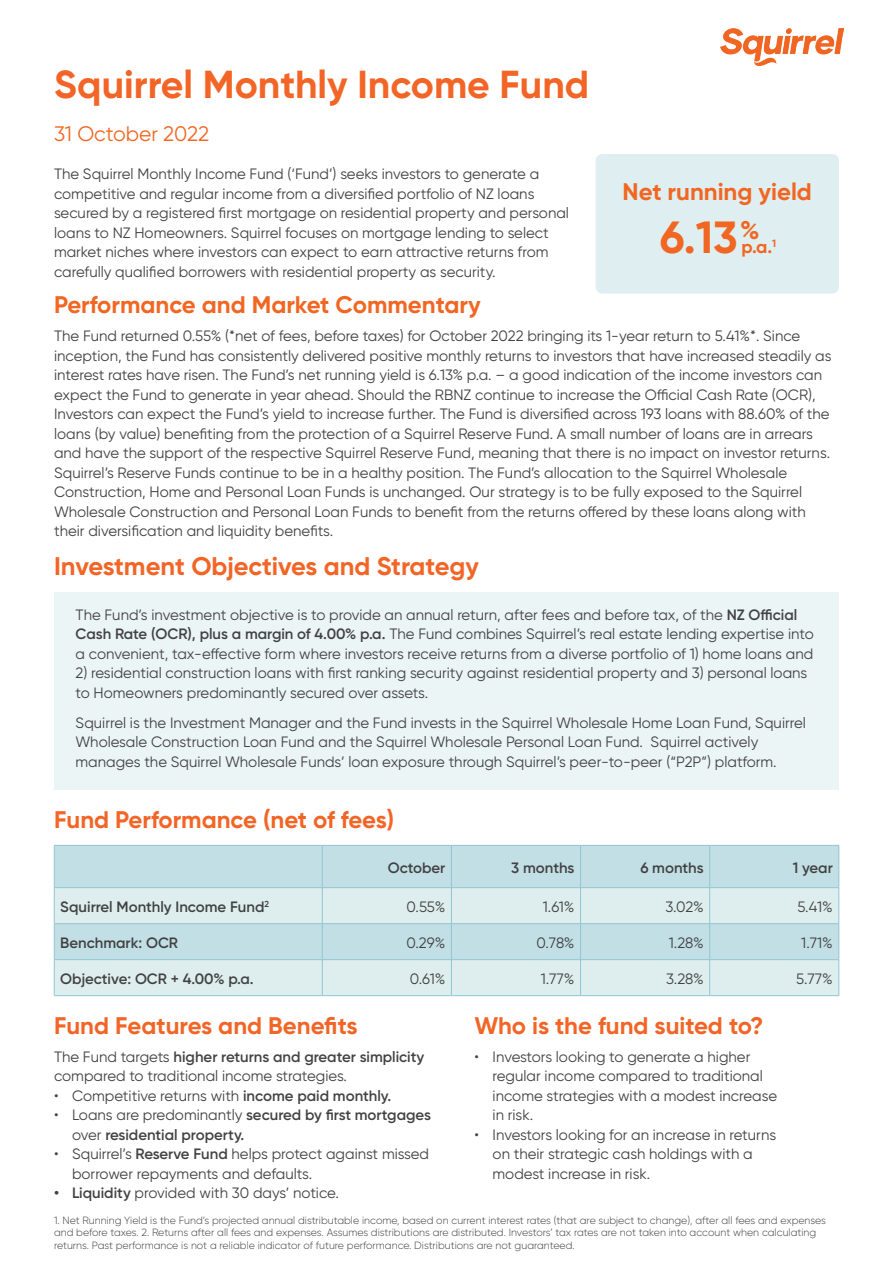
<style>
.page{position:relative;width:893px;height:1263px;background:#fff}
.page>*{position:absolute;margin:0;border:0;box-sizing:border-box;transform-origin:0 0}
.t1{font:700 45px "Gilroy";color:#f16622}
.t2{font:700 39px "Gilroy";color:#f26526}
.t3{font:700 25.5px "Gilroy";letter-spacing:-.005em;color:#f26526}
.t4{font:700 25.5px "Gilroy";color:#f16622}
.t5{font:700 24px "Gilroy";color:#f26526}
.t6{font:700 24px "Gilroy";color:#f16622}
.t7{font:21px "Gilroy";color:#f16622}
.t8{font:700 18px "Gilroy";color:#f16622}
.t9{font:15px/19.5px "Gilroy";color:#424143}
.t10{font:600 15px/19.5px "Gilroy";color:#424143}
.t11{font:15px "Gilroy";letter-spacing:-.01em;color:#414142}
.t12{font:600 15px "Gilroy";color:#414142}
.t13{font:300 10.5px/12.6px "Gilroy";color:#424143}
.t14{font:700 10.5px "Gilroy";color:#f16622}
.s1{font-weight:600}
.s2{font-weight:400}
</style>
<div class="page">
<div style="left:54px;top:592px;width:785px;height:198px;background:#ebf5f5"></div>
<img style="left:721px;top:29px;width:123px;height:36px">
<div style="left:55px;top:846px;width:784px;height:41px;background:#c2dfe5"></div>
<svg style="left:55px;top:888px;width:784px;height:107px;fill:#deeeef"></svg>
<hr style="left:54px;top:888px;width:1px;height:35px;background:#92c5d1">
<hr style="left:322px;top:888px;width:1px;height:35px;background:#92c5d1">
<hr style="left:451px;top:888px;width:1px;height:35px;background:#92c5d1">
<hr style="left:580px;top:888px;width:1px;height:35px;background:#92c5d1">
<hr style="left:709px;top:888px;width:1px;height:35px;background:#92c5d1">
<hr style="left:839px;top:888px;width:1px;height:35px;background:#92c5d1">
<hr style="left:54px;top:923px;width:268px;height:1px;background:#92c5d1">
<hr style="left:54px;top:924px;width:1px;height:35px;background:#92c5d1">
<hr style="left:322px;top:923px;width:129px;height:1px;background:#92c5d1">
<hr style="left:322px;top:924px;width:1px;height:35px;background:#92c5d1">
<hr style="left:451px;top:923px;width:130px;height:1px;background:#92c5d1">
<hr style="left:451px;top:924px;width:1px;height:35px;background:#92c5d1">
<hr style="left:581px;top:923px;width:129px;height:1px;background:#92c5d1">
<hr style="left:580px;top:924px;width:1px;height:35px;background:#92c5d1">
<hr style="left:710px;top:923px;width:129px;height:1px;background:#92c5d1">
<hr style="left:709px;top:924px;width:1px;height:35px;background:#92c5d1">
<hr style="left:839px;top:924px;width:1px;height:35px;background:#92c5d1">
<hr style="left:54px;top:959px;width:268px;height:1px;background:#92c5d1">
<hr style="left:54px;top:960px;width:1px;height:35px;background:#92c5d1">
<hr style="left:322px;top:959px;width:129px;height:1px;background:#92c5d1">
<hr style="left:322px;top:960px;width:1px;height:35px;background:#92c5d1">
<hr style="left:451px;top:959px;width:130px;height:1px;background:#92c5d1">
<hr style="left:451px;top:960px;width:1px;height:35px;background:#92c5d1">
<hr style="left:581px;top:959px;width:129px;height:1px;background:#92c5d1">
<hr style="left:580px;top:960px;width:1px;height:35px;background:#92c5d1">
<hr style="left:710px;top:959px;width:129px;height:1px;background:#92c5d1">
<hr style="left:709px;top:960px;width:1px;height:35px;background:#92c5d1">
<hr style="left:839px;top:960px;width:1px;height:35px;background:#92c5d1">
<hr style="left:54px;top:995px;width:268px;height:1px;background:#92c5d1">
<hr style="left:322px;top:995px;width:129px;height:1px;background:#92c5d1">
<hr style="left:451px;top:995px;width:130px;height:1px;background:#92c5d1">
<hr style="left:581px;top:995px;width:129px;height:1px;background:#92c5d1">
<hr style="left:710px;top:995px;width:129px;height:1px;background:#92c5d1">
<hr style="left:54px;top:845px;width:268px;height:1px;background:#92c5d1">
<hr style="left:54px;top:845px;width:1px;height:42px;background:#92c5d1">
<hr style="left:322px;top:845px;width:129px;height:1px;background:#92c5d1">
<hr style="left:322px;top:845px;width:1px;height:42px;background:#92c5d1">
<hr style="left:451px;top:845px;width:130px;height:1px;background:#92c5d1">
<hr style="left:451px;top:845px;width:1px;height:42px;background:#92c5d1">
<hr style="left:581px;top:845px;width:129px;height:1px;background:#92c5d1">
<hr style="left:580px;top:845px;width:1px;height:42px;background:#92c5d1">
<hr style="left:710px;top:845px;width:129px;height:1px;background:#92c5d1">
<hr style="left:709px;top:845px;width:1px;height:42px;background:#92c5d1">
<hr style="left:839px;top:845px;width:1px;height:42px;background:#92c5d1">
<hr style="left:54px;top:887px;width:268px;height:1px;background:#92c5d1">
<hr style="left:322px;top:887px;width:129px;height:1px;background:#92c5d1">
<hr style="left:451px;top:887px;width:130px;height:1px;background:#92c5d1">
<hr style="left:581px;top:887px;width:129px;height:1px;background:#92c5d1">
<hr style="left:710px;top:887px;width:129px;height:1px;background:#92c5d1">
<div style="left:596px;top:154px;width:243px;height:140px;background:#dfeef0;border-radius:7px"></div>
<p class="t2" style="left:54px;top:60px;width:537px">Squirrel Monthly Income Fund</p>
<p class="t7" style="left:54px;top:121px;width:157px">31 October 2022</p>
<p class="t9" style="left:54px;top:164px;width:516px">The Squirrel Monthly Income Fund (‘Fund’) seeks investors to generate a competitive and regular income from a diversified portfolio of NZ loans secured by a registered first mortgage on residential property and personal loans to NZ Homeowners. Squirrel focuses on mortgage lending to select market niches where investors can expect to earn attractive returns from carefully qualified borrowers with residential property as security.</p>
<p class="t6" style="left:623px;top:176px;width:191px">Net running yield</p>
<p class="t1" style="left:660px;top:209px;width:79px">6.13</p>
<p class="t4" style="left:740px;top:214px;width:21px">%</p>
<p class="t14" style="left:772px;top:237px;width:6px">1</p>
<p class="t8" style="left:741px;top:236px;width:32px">p.a.</p>
<p class="t6" style="left:54px;top:290px;width:428px">Performance and Market Commentary</p>
<p class="t9" style="left:54px;top:326px;width:779px">The Fund returned 0.55% (*net of fees, before taxes) for October 2022 bringing its 1-year return to 5.41%*. Since inception, the Fund has consistently delivered positive monthly returns to investors that have increased steadily as interest rates have risen. The Fund’s net running yield is 6.13% p.a. – a good indication of the income investors can expect the Fund to generate in year ahead. Should the RBNZ continue to increase the Official Cash Rate (OCR), Investors can expect the Fund’s yield to increase further. The Fund is diversified across 193 loans with 88.60% of the loans (by value) benefiting from the protection of a Squirrel Reserve Fund. A small number of loans are in arrears and have the support of the respective Squirrel Reserve Fund, meaning that there is no impact on investor returns.<br>Squirrel’s Reserve Funds continue to be in a healthy position. The Fund’s allocation to the Squirrel Wholesale Construction, Home and Personal Loan Funds is unchanged. Our strategy is to be fully exposed to the Squirrel Wholesale Construction and Personal Loan Funds to benefit from the returns offered by these loans along with their diversification and liquidity benefits.</p>
<p class="t3" style="left:54px;top:550px;width:426px">Investment Objectives and Strategy</p>
<p class="t9" style="left:76px;top:605px;width:740px">The Fund’s investment objective is to provide an annual return, after fees and before tax, of the <span class="s1">NZ Official<br>Cash Rate (OCR), plus a margin of 4.00% p.a.</span> The Fund combines Squirrel’s real estate lending expertise into a convenient, tax-effective form where investors receive returns from a diverse portfolio of 1) home loans and</p>
<p class="t9" style="left:76px;top:663px;width:733px">2) residential construction loans with first ranking security against residential property and 3) personal loans to Homeowners predominantly secured over assets.</p>
<p class="t9" style="left:76px;top:713px;width:732px">Squirrel is the Investment Manager and the Fund invests in the Squirrel Wholesale Home Loan Fund, Squirrel<br>Wholesale Construction Loan Fund and the Squirrel Wholesale Personal Loan Fund. Squirrel actively manages the Squirrel Wholesale Funds’ loan exposure through Squirrel’s peer-to-peer (“P2P”) platform.</p>
<p class="t5" style="left:54px;top:805px;width:342px">Fund Performance (net of fees)</p>
<p class="t10" style="left:388px;top:857px;width:59px">October</p>
<p class="t10" style="left:511px;top:857px;width:65px">3 months</p>
<p class="t12" style="left:640px;top:858px;width:65px">6 months</p>
<p class="t12" style="left:793px;top:858px;width:42px">1 year</p>
<p class="t12" style="left:60px;top:897px;width:210px">Squirrel Monthly Income Fund<sup>2</sup></p>
<p class="t11" style="left:407px;top:897px;width:40px">0.55%</p>
<p class="t11" style="left:543px;top:897px;width:33px">1.61%</p>
<p class="t11" style="left:665px;top:897px;width:40px">3.02%</p>
<p class="t11" style="left:797px;top:897px;width:37px">5.41%</p>
<p class="t12" style="left:60px;top:933px;width:119px">Benchmark: OCR</p>
<p class="t11" style="left:406px;top:933px;width:40px">0.29%</p>
<p class="t11" style="left:536px;top:933px;width:40px">0.78%</p>
<p class="t11" style="left:669px;top:933px;width:36px">1.28%</p>
<p class="t11" style="left:801px;top:933px;width:33px">1.71%</p>
<p class="t10" style="left:60px;top:968px;width:195px">Objective: OCR + 4.00% p.a.</p>
<p class="t11" style="left:410px;top:969px;width:37px">0.61%</p>
<p class="t11" style="left:541px;top:969px;width:35px">1.77%</p>
<p class="t11" style="left:666px;top:969px;width:39px">3.28%</p>
<p class="t11" style="left:796px;top:969px;width:38px">5.77%</p>
<p class="t5" style="left:54px;top:1011px;width:305px">Fund Features and Benefits</p>
<p class="t5" style="left:475px;top:1011px;width:290px">Who is the fund suited to?</p>
<p class="t9" style="left:54px;top:1046px;width:372px">The Fund targets <span class="s1">higher returns and greater simplicity </span>compared to traditional income strategies.</p>
<p class="t9" style="left:54px;top:1085px;width:339px">• Competitive returns with <span class="s1">income paid monthly.</span></p>
<p class="t10" style="left:72px;top:1105px;width:360px;text-indent:-18px"><span class="s2">• Loans are predominantly</span> secured by first mortgages <span class="s2">over</span> residential property.</p>
<p class="t9" style="left:72px;top:1144px;width:359px;text-indent:-18px">• Squirrel’s <span class="s1">Reserve Fund</span> helps protect against missed borrower repayments and defaults.</p>
<p class="t9" style="left:54px;top:1183px;width:286px"><span class="s1">• Liquidity</span> provided with 30 days’ notice.</p>
<p class="t9" style="left:493px;top:1046px;width:286px;text-indent:-18px">• Investors looking to generate a higher regular income compared to traditional income strategies with a modest increase in risk.</p>
<p class="t9" style="left:493px;top:1124px;width:285px;text-indent:-18px">• Investors looking for an increase in returns on their strategic cash holdings with a modest increase in risk.</p>
<p class="t13" style="left:54px;top:1214px;width:773px">1. Net Running Yield is the Fund’s projected annual distributable income, based on current interest rates (that are subject to change), after all fees and expenses and before taxes. 2. Returns after all fees and expenses. Assumes distributions are distributed. Investors’ tax rates are not taken into account when calculating returns. Past performance is not a reliable indicator of future performance. Distributions are not guaranteed.</p>
</div>
